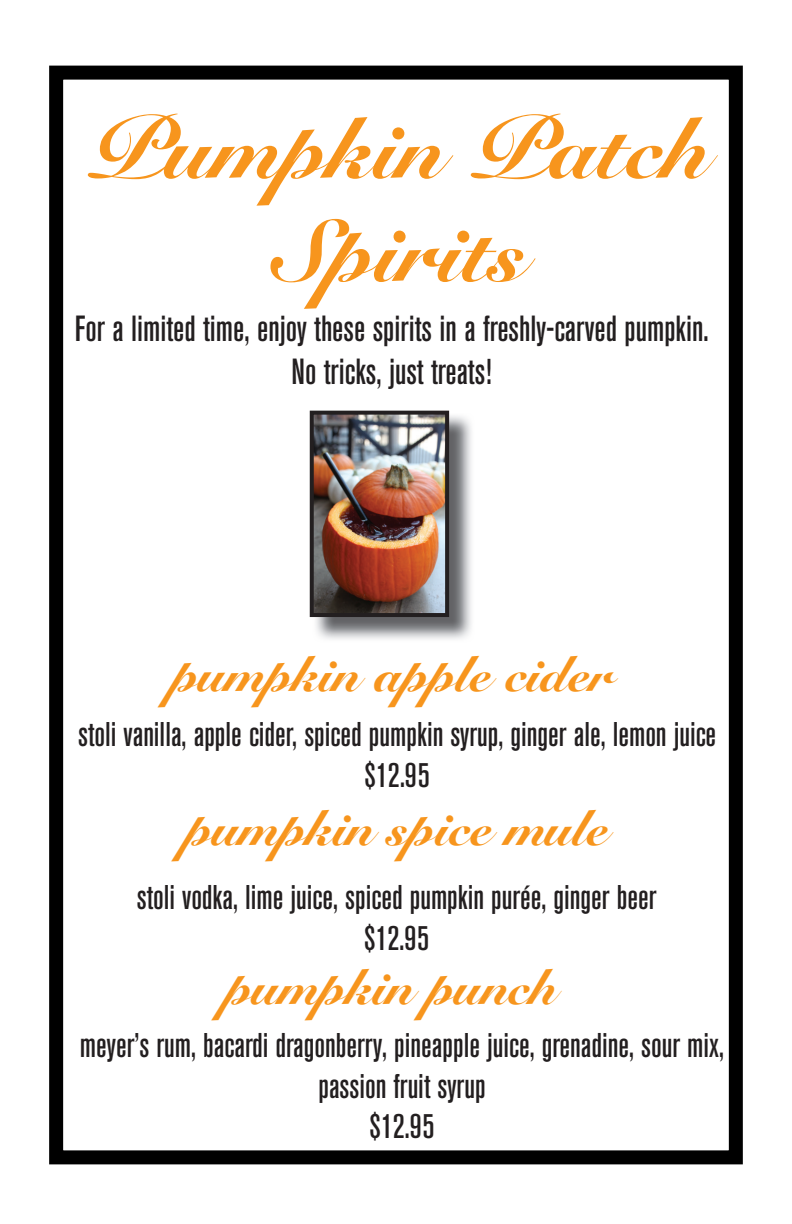
<style>
.page{position:relative;width:792px;height:1224px;background:#fff}
.page>*{position:absolute;margin:0;border:0;box-sizing:border-box;transform-origin:0 0}
.t1{font:900 86px/103.2px "Snell Roundhand";color:#f7951d;text-align:center}
.t2{font:900 50px "Snell Roundhand";color:#f7951d}
.t3{font:500 condensed 36px/43.2px "Akzidenz Grotesk BE";color:#231f20;text-align:center}
.t4{font:500 condensed 34px/40.8px "Akzidenz Grotesk BE";color:#231f20;text-align:center}
</style>
<div class="page">
<div style="left:49px;top:66px;width:694px;height:1098px;border:14px solid #000"></div>
<img style="left:313px;top:413px;width:158px;height:226px">
<img style="left:315px;top:416px;width:129px;height:196px">
<div style="left:310px;top:411px;width:139px;height:206px;border:4px solid #231f20"></div>
<h1 class="t1" style="left:85px;top:97px;width:625px">Pumpkin Patch<br>Spirits</h1>
<p class="t3" style="left:75px;top:307px;width:635px">For a limited time, enjoy these spirits in a freshly-carved pumpkin.<br>No tricks, just treats!</p>
<h2 class="t2" style="left:172px;top:644px;width:442px">pumpkin apple cider</h2>
<p class="t4" style="left:78px;top:715px;width:640px">stoli vanilla, apple cider, spiced pumpkin syrup, ginger ale, lemon juice $12.95</p>
<h2 class="t2" style="left:186px;top:799px;width:424px">pumpkin spice mule</h2>
<p class="t4" style="left:137px;top:878px;width:521px">stoli vodka, lime juice, spiced pumpkin purée, ginger beer $12.95</p>
<h2 class="t2" style="left:225px;top:958px;width:333px">pumpkin punch</h2>
<p class="t4" style="left:80px;top:1025px;width:646px">meyer’s rum, bacardi dragonberry, pineapple juice, grenadine, sour mix, passion fruit syrup<br>$12.95</p>
</div>
